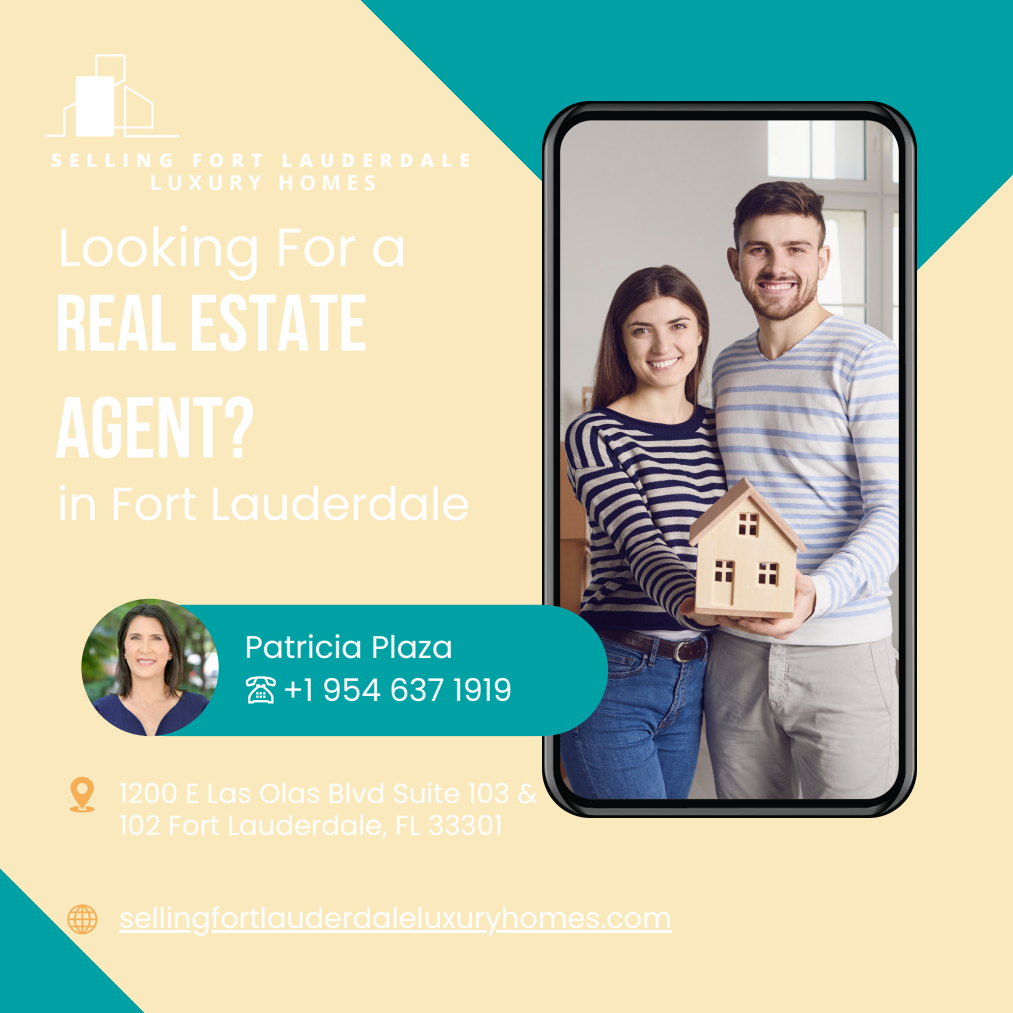
<style>
.page{position:relative;width:1013px;height:1013px;background:#fff}
.page>*{position:absolute;margin:0;border:0;box-sizing:border-box;transform-origin:0 0}
.t1{font:86.25px "Bebas Neue Cyrillic";color:#fff}
.t2{font:80px "Bebas Neue Cyrillic";color:#fff}
.t3{font:53.62px "Poppins";color:#fff}
.t4{font:46.12px "Poppins";color:#fff}
.t5{font:31.25px "Poppins";color:#fff}
.t6{font:28.75px "Poppins";color:#fff}
.t7{font:27.5px/31.9px "Poppins";color:#fff}
.t8{font:700 20.75px "Open Sans";letter-spacing:.27em;color:#fff}
.t9{font:800 18.62px "Open Sans";letter-spacing:.385em;color:#fff}
</style>
<div class="page">
<div style="left:0;top:0;width:1012px;height:1012px;background:#fae9bc"></div>
<svg style="left:145px;top:0;width:867px;height:397px"></svg>
<img style="left:542px;top:101px;width:374px;height:716px">
<svg style="left:0;top:675px;width:162px;height:337px"></svg>
<div style="left:164px;top:605px;width:378px;height:131px;background:#00a1a5"></div>
<svg style="left:67px;top:904px;width:30px;height:30px"></svg>
<svg style="left:70px;top:776px;width:25px;height:36px"></svg>
<svg style="left:246px;top:676px;width:30px;height:27px"></svg>
<svg style="left:45px;top:54px;width:135px;height:83px"></svg>
<img style="left:81px;top:598px;width:138px;height:138px;border-radius:50%">
<hr style="left:119px;top:929px;width:553px;height:3px;background:#fff">
<p class="t9" style="left:51px;top:147px;width:420px">SELLING FORT LAUDERDALE</p>
<p class="t8" style="left:150px;top:167px;width:227px">LUXURY HOMES</p>
<p class="t3" style="left:57px;top:210px;width:351px">Looking For a</p>
<p class="t2" style="left:55px;top:290px;width:314px">REALESTATE</p>
<p class="t1" style="left:55px;top:393px;width:201px">AGENT?</p>
<p class="t4" style="left:57px;top:472px;width:414px">in Fort Lauderdale</p>
<p class="t5" style="left:245px;top:624px;width:210px">Patricia Plaza</p>
<p class="t5" style="left:282px;top:668px;width:231px">+1 954 637 1919</p>
<p class="t7" style="left:119px;top:777px;width:420px">1200 E Las Olas Blvd Suite 103 &amp;<br>102 Fort Lauderdale, FL 33301</p>
<p class="t6" style="left:119px;top:897px;width:554px">sellingfortlauderdaleluxuryhomes.com</p>
</div>
